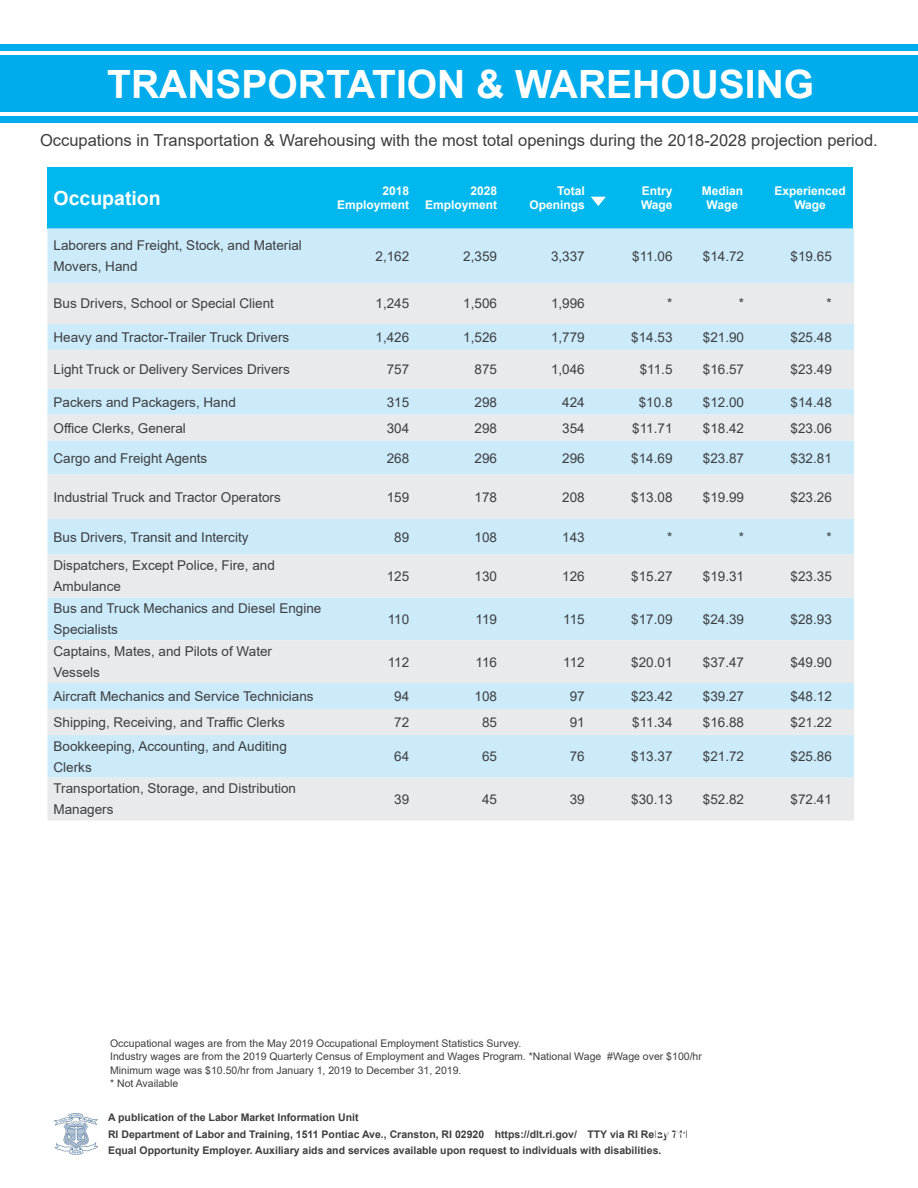
<style>
.page{position:relative;width:918px;height:1188px;background:#fff}
.page>*{position:absolute;margin:0;border:0;box-sizing:border-box;transform-origin:0 0}
.t1{font:700 39px "Arial";color:#fff}
.t2{font:700 19.5px "Arial";color:#fff}
.t3{font:16.5px "Arial";color:#3e3e3f}
.t4{font:13.5px/21px "Arial";color:#3e3e3f}
.t5{font:700 12px/14.4px "Arial";color:#fff;text-align:right}
.t6{font:10.5px/13.5px "Arial";color:#3e3e3f}
.t7{font:700 10.5px "Arial";color:#3e3e3f}
</style>
<div class="page">
<div style="left:48px;top:167px;width:805px;height:61px;background:#00b8ee"></div>
<img style="left:54px;top:1114px;width:43px;height:41px">
<div style="left:0;top:56px;width:918px;height:56px;background:#00aceb"></div>
<div style="left:0;top:116px;width:918px;height:7px;background:#00aceb"></div>
<div style="left:0;top:44px;width:918px;height:7px;background:#00aceb"></div>
<div style="left:48px;top:228px;width:806px;height:55px;background:#cbeafa"></div>
<svg style="left:48px;top:283px;width:806px;height:537px;background:#dceaf1"></svg>
<svg style="left:591px;top:197px;width:15px;height:9px"></svg>
<p class="t1" style="left:107px;top:57px;width:709px">TRANSPORTATION &amp; WAREHOUSING</p>
<p class="t3" style="left:40px;top:129px;width:839px">Occupations in Transportation &amp; Warehousing with the most total openings during the 2018-2028 projection period.</p>
<p class="t2" style="left:54px;top:184px;width:109px">Occupation</p>
<p class="t5" style="left:337px;top:183px;width:74px">2018<br>Employment</p>
<p class="t5" style="left:425px;top:183px;width:74px">2028<br>Employment</p>
<p class="t5" style="left:529px;top:183px;width:57px">Total<br>Openings</p>
<p class="t5" style="left:641px;top:183px;width:33px;text-align:left">Entry<br>Wage</p>
<p class="t5" style="left:702px;top:183px;width:43px;text-align:center">Median<br>Wage</p>
<p class="t5" style="left:775px;top:183px;width:73px;text-align:center">Experienced<br>Wage</p>
<p class="t4" style="left:54px;top:235px;width:250px">Laborers and Freight, Stock, and Material<br>Movers, Hand</p>
<p class="t4" style="left:376px;top:245px;width:35px">2,162</p>
<p class="t4" style="left:463px;top:245px;width:35px">2,359</p>
<p class="t4" style="left:551px;top:245px;width:35px">3,337</p>
<p class="t4" style="left:632px;top:245px;width:42px">$11.06</p>
<p class="t4" style="left:703px;top:245px;width:43px">$14.72</p>
<p class="t4" style="left:791px;top:245px;width:43px">$19.65</p>
<p class="t4" style="left:54px;top:293px;width:222px">Bus Drivers, School or Special Client</p>
<p class="t4" style="left:376px;top:293px;width:35px">1,245</p>
<p class="t4" style="left:463px;top:293px;width:35px">1,506</p>
<p class="t4" style="left:551px;top:293px;width:35px">1,996</p>
<p class="t4" style="left:667px;top:293px;width:7px">*</p>
<p class="t4" style="left:739px;top:293px;width:7px">*</p>
<p class="t4" style="left:827px;top:293px;width:7px">*</p>
<p class="t4" style="left:54px;top:327px;width:237px">Heavy and Tractor-Trailer Truck Drivers</p>
<p class="t4" style="left:376px;top:327px;width:35px">1,426</p>
<p class="t4" style="left:463px;top:327px;width:35px">1,526</p>
<p class="t4" style="left:551px;top:327px;width:35px">1,779</p>
<p class="t4" style="left:631px;top:327px;width:43px">$14.53</p>
<p class="t4" style="left:703px;top:327px;width:43px">$21.90</p>
<p class="t4" style="left:791px;top:327px;width:43px">$25.48</p>
<p class="t4" style="left:54px;top:359px;width:238px">Light Truck or Delivery Services Drivers</p>
<p class="t4" style="left:387px;top:359px;width:24px">757</p>
<p class="t4" style="left:475px;top:359px;width:24px">875</p>
<p class="t4" style="left:551px;top:359px;width:35px">1,046</p>
<p class="t4" style="left:640px;top:359px;width:34px">$11.5</p>
<p class="t4" style="left:703px;top:359px;width:43px">$16.57</p>
<p class="t4" style="left:791px;top:359px;width:43px">$23.49</p>
<p class="t4" style="left:54px;top:391px;width:184px">Packers and Packagers, Hand</p>
<p class="t4" style="left:387px;top:391px;width:24px">315</p>
<p class="t4" style="left:475px;top:391px;width:24px">298</p>
<p class="t4" style="left:562px;top:391px;width:24px">424</p>
<p class="t4" style="left:639px;top:391px;width:35px">$10.8</p>
<p class="t4" style="left:703px;top:391px;width:43px">$12.00</p>
<p class="t4" style="left:791px;top:391px;width:43px">$14.48</p>
<p class="t4" style="left:54px;top:417px;width:134px">Office Clerks, General</p>
<p class="t4" style="left:387px;top:417px;width:24px">304</p>
<p class="t4" style="left:475px;top:417px;width:24px">298</p>
<p class="t4" style="left:562px;top:417px;width:24px">354</p>
<p class="t4" style="left:632px;top:417px;width:42px">$11.71</p>
<p class="t4" style="left:703px;top:417px;width:43px">$18.42</p>
<p class="t4" style="left:791px;top:417px;width:43px">$23.06</p>
<p class="t4" style="left:54px;top:447px;width:155px">Cargo and Freight Agents</p>
<p class="t4" style="left:387px;top:447px;width:24px">268</p>
<p class="t4" style="left:475px;top:447px;width:24px">296</p>
<p class="t4" style="left:562px;top:447px;width:24px">296</p>
<p class="t4" style="left:631px;top:447px;width:43px">$14.69</p>
<p class="t4" style="left:703px;top:447px;width:43px">$23.87</p>
<p class="t4" style="left:791px;top:447px;width:43px">$32.81</p>
<p class="t4" style="left:54px;top:486px;width:229px">Industrial Truck and Tractor Operators</p>
<p class="t4" style="left:387px;top:486px;width:24px">159</p>
<p class="t4" style="left:475px;top:486px;width:24px">178</p>
<p class="t4" style="left:562px;top:486px;width:24px">208</p>
<p class="t4" style="left:631px;top:486px;width:43px">$13.08</p>
<p class="t4" style="left:703px;top:486px;width:43px">$19.99</p>
<p class="t4" style="left:791px;top:486px;width:43px">$23.26</p>
<p class="t4" style="left:54px;top:526px;width:197px">Bus Drivers, Transit and Intercity</p>
<p class="t4" style="left:394px;top:526px;width:17px">89</p>
<p class="t4" style="left:475px;top:526px;width:24px">108</p>
<p class="t4" style="left:562px;top:526px;width:24px">143</p>
<p class="t4" style="left:667px;top:526px;width:7px">*</p>
<p class="t4" style="left:739px;top:526px;width:7px">*</p>
<p class="t4" style="left:827px;top:526px;width:7px">*</p>
<p class="t4" style="left:54px;top:555px;width:223px">Dispatchers, Except Police, Fire, and<br>Ambulance</p>
<p class="t4" style="left:387px;top:566px;width:24px">125</p>
<p class="t4" style="left:475px;top:566px;width:24px">130</p>
<p class="t4" style="left:562px;top:566px;width:24px">126</p>
<p class="t4" style="left:631px;top:566px;width:43px">$15.27</p>
<p class="t4" style="left:703px;top:566px;width:43px">$19.31</p>
<p class="t4" style="left:791px;top:566px;width:43px">$23.35</p>
<p class="t4" style="left:54px;top:598px;width:269px">Bus and Truck Mechanics and Diesel Engine<br>Specialists</p>
<p class="t4" style="left:388px;top:608px;width:23px">110</p>
<p class="t4" style="left:476px;top:608px;width:23px">119</p>
<p class="t4" style="left:563px;top:608px;width:23px">115</p>
<p class="t4" style="left:631px;top:608px;width:43px">$17.09</p>
<p class="t4" style="left:703px;top:608px;width:43px">$24.39</p>
<p class="t4" style="left:791px;top:608px;width:43px">$28.93</p>
<p class="t4" style="left:54px;top:641px;width:220px">Captains, Mates, and Pilots of Water<br>Vessels</p>
<p class="t4" style="left:388px;top:651px;width:23px">112</p>
<p class="t4" style="left:476px;top:651px;width:23px">116</p>
<p class="t4" style="left:563px;top:651px;width:23px">112</p>
<p class="t4" style="left:631px;top:651px;width:43px">$20.01</p>
<p class="t4" style="left:703px;top:651px;width:43px">$37.47</p>
<p class="t4" style="left:791px;top:651px;width:43px">$49.90</p>
<p class="t4" style="left:54px;top:686px;width:262px">Aircraft Mechanics and Service Technicians</p>
<p class="t4" style="left:394px;top:686px;width:17px">94</p>
<p class="t4" style="left:475px;top:686px;width:24px">108</p>
<p class="t4" style="left:570px;top:686px;width:17px">97</p>
<p class="t4" style="left:631px;top:686px;width:43px">$23.42</p>
<p class="t4" style="left:703px;top:686px;width:43px">$39.27</p>
<p class="t4" style="left:791px;top:686px;width:43px">$48.12</p>
<p class="t4" style="left:54px;top:711px;width:233px">Shipping, Receiving, and Traffic Clerks</p>
<p class="t4" style="left:394px;top:711px;width:17px">72</p>
<p class="t4" style="left:482px;top:711px;width:17px">85</p>
<p class="t4" style="left:570px;top:711px;width:17px">91</p>
<p class="t4" style="left:632px;top:711px;width:42px">$11.34</p>
<p class="t4" style="left:703px;top:711px;width:43px">$16.88</p>
<p class="t4" style="left:791px;top:711px;width:43px">$21.22</p>
<p class="t4" style="left:54px;top:735px;width:235px">Bookkeeping, Accounting, and Auditing<br>Clerks</p>
<p class="t4" style="left:394px;top:746px;width:17px">64</p>
<p class="t4" style="left:482px;top:746px;width:17px">65</p>
<p class="t4" style="left:570px;top:746px;width:17px">76</p>
<p class="t4" style="left:631px;top:746px;width:43px">$13.37</p>
<p class="t4" style="left:703px;top:746px;width:43px">$21.72</p>
<p class="t4" style="left:791px;top:746px;width:43px">$25.86</p>
<p class="t4" style="left:54px;top:778px;width:244px">Transportation, Storage, and Distribution<br>Managers</p>
<p class="t4" style="left:394px;top:789px;width:17px">39</p>
<p class="t4" style="left:482px;top:789px;width:17px">45</p>
<p class="t4" style="left:570px;top:789px;width:17px">39</p>
<p class="t4" style="left:631px;top:789px;width:43px">$30.13</p>
<p class="t4" style="left:703px;top:789px;width:43px">$52.82</p>
<p class="t4" style="left:791px;top:789px;width:43px">$72.41</p>
<p class="t6" style="left:110px;top:1036px;width:593px">Occupational wages are from the May 2019 Occupational Employment Statistics Survey.<br>Industry wages are from the 2019 Quarterly Census of Employment and Wages Program. *National Wage #Wage over $100/hr</p>
<p class="t6" style="left:110px;top:1063px;width:353px">Minimum wage was $10.50/hr from January 1, 2019 to December 31, 2019.</p>
<p class="t6" style="left:110px;top:1077px;width:70px">* Not Available</p>
<p class="t7" style="left:108px;top:1110px;width:252px">A publication of the Labor Market Information Unit</p>
<p class="t7" style="left:108px;top:1126px;width:582px">RI Department of Labor and Training, 1511 Pontiac Ave., Cranston, RI 02920 https://dlt.ri.gov/ TTY via RI Relay 711</p>
<p class="t7" style="left:108px;top:1143px;width:555px">Equal Opportunity Employer. Auxiliary aids and services available upon request to individuals with disabilities.</p>
</div>
